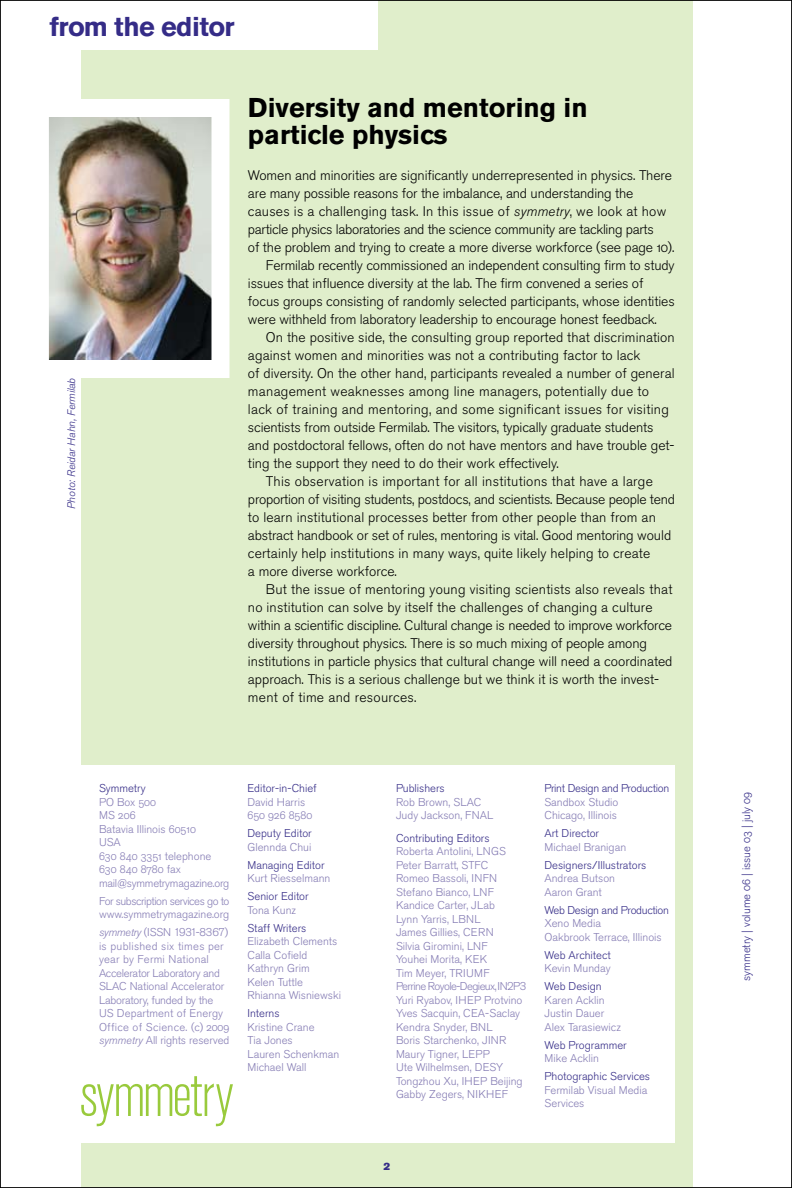
<style>
.page{position:relative;width:792px;height:1188px;background:#fff}
.page>*{position:absolute;margin:0;border:0;box-sizing:border-box;transform-origin:0 0}
.t1{font:300 condensed 63px "Akzidenz Grotesk BE";letter-spacing:-.025em;color:#99ca3c}
.t2{font:700 27px/27px "Akzidenz Grotesk BE";color:#000}
.t3{font:700 27px "Akzidenz Grotesk BE";letter-spacing:-.02em;color:#352c87}
.t4{font:13.8px "Akzidenz Grotesk BE Light Os F";color:#000}
.t5{font:13.8px "Akzidenz Grotesk BE Light Os F";letter-spacing:.02em;color:#000}
.t6{font:13.8px "Akzidenz Grotesk BE Light Os F";letter-spacing:-.02em;color:#000}
.t7{font:11.25px/13.5px "Akzidenz Grotesk BE Light Os F";color:#857cb4}
.t8{font:11.25px/13.5px "Akzidenz Grotesk BE Light Os F";color:#867db5}
.t9{font:11.25px "Akzidenz Grotesk BE Light Os F";color:#352c87}
.t10{font:11.25px/13.5px "Akzidenz Grotesk BE Light Os F";letter-spacing:-.04em;color:#867db5}
.t11{font:11.25px "Akzidenz Grotesk BE Light Os F";letter-spacing:-.025em;color:#352c87}
.t12{font:300 11.25px "Akzidenz Grotesk BE";letter-spacing:-.03em;color:#867db5}
.t13{font:10.8px "Akzidenz Grotesk BE Lig It Os F";color:#352c87}
.t14{font:10.5px "Akzidenz Grotesk BE Super";color:#352c87}
.s1{font-family:"Akzidenz Grotesk BE Lig It Os F"}
.s2{font-family:"Akzidenz Grotesk BE Lig It Os F";font-weight:400}
.s3{font-family:"Akzidenz Grotesk BE Light Os F";font-weight:400}
.s4{font-family:"Akzidenz Grotesk BE";font-weight:300}
</style>
<div class="page">
<div style="left:81px;top:0;width:612px;height:1188px;background:#e0eecb"></div>
<div style="left:0;top:0;width:378px;height:50px;background:#fff"></div>
<img style="left:50px;top:118px;width:161px;height:241px">
<div style="left:31px;top:99px;width:199px;height:279px;border:18px solid #fff"></div>
<div style="left:50px;top:765px;width:625px;height:378px;background:#fff"></div>
<h2 class="t3" style="left:50px;top:11px;width:187px">from the editor</h2>
<p class="t13" style="left:65px;top:509px;width:133px;rotate:-90deg">Photo: Reidar Hahn, Fermilab</p>
<h2 class="t2" style="left:248px;top:94px;width:341px">Diversity and mentoring in particle physics</h2>
<p class="t4" style="left:248px;top:167px;width:426px">Women and minorities are significantly underrepresented in physics. There</p>
<p class="t4" style="left:248px;top:185px;width:387px">are many possible reasons for the imbalance, and understanding the</p>
<p class="t4" style="left:248px;top:203px;width:420px">causes is a challenging task. In this issue of <span class="s1">symmetry</span>, we look at how</p>
<p class="t6" style="left:248px;top:221px;width:407px">particle physics laboratories and the science community are tackling parts</p>
<p class="t4" style="left:248px;top:239px;width:428px">of the problem and trying to create a more diverse workforce (see page 10).</p>
<p class="t4" style="left:266px;top:257px;width:410px">Fermilab recently commissioned an independent consulting firm to study</p>
<p class="t4" style="left:248px;top:275px;width:397px">issues that influence diversity at the lab. The firm convened a series of</p>
<p class="t4" style="left:248px;top:293px;width:428px">focus groups consisting of randomly selected participants, whose identities</p>
<p class="t4" style="left:248px;top:311px;width:410px">were withheld from laboratory leadership to encourage honest feedback.</p>
<p class="t4" style="left:266px;top:329px;width:410px">On the positive side, the consulting group reported that discrimination</p>
<p class="t4" style="left:248px;top:347px;width:394px">against women and minorities was not a contributing factor to lack</p>
<p class="t4" style="left:248px;top:365px;width:428px">of diversity. On the other hand, participants revealed a number of general</p>
<p class="t5" style="left:248px;top:383px;width:403px">management weaknesses among line managers, potentially due to</p>
<p class="t5" style="left:248px;top:401px;width:422px">lack of training and mentoring, and some significant issues for visiting</p>
<p class="t4" style="left:248px;top:419px;width:407px">scientists from outside Fermilab. The visitors, typically graduate students</p>
<p class="t4" style="left:248px;top:437px;width:428px">and postdoctoral fellows, often do not have mentors and have trouble get-</p>
<p class="t4" style="left:248px;top:455px;width:312px">ting the support they need to do their work effectively.</p>
<p class="t5" style="left:266px;top:473px;width:388px">This observation is important for all institutions that have a large</p>
<p class="t4" style="left:248px;top:491px;width:429px">proportion of visiting students, postdocs, and scientists. Because people tend</p>
<p class="t4" style="left:248px;top:509px;width:409px">to learn institutional processes better from other people than from an</p>
<p class="t4" style="left:248px;top:527px;width:425px">abstract handbook or set of rules, mentoring is vital. Good mentoring would</p>
<p class="t4" style="left:248px;top:545px;width:404px">certainly help institutions in many ways, quite likely helping to create</p>
<p class="t4" style="left:248px;top:563px;width:150px">a more diverse workforce.</p>
<p class="t4" style="left:266px;top:581px;width:408px">But the issue of mentoring young visiting scientists also reveals that</p>
<p class="t4" style="left:248px;top:599px;width:406px">no institution can solve by itself the challenges of changing a culture</p>
<p class="t4" style="left:248px;top:617px;width:426px">within a scientific discipline. Cultural change is needed to improve workforce</p>
<p class="t4" style="left:248px;top:635px;width:400px">diversity throughout physics. There is so much mixing of people among</p>
<p class="t4" style="left:248px;top:653px;width:426px">institutions in particle physics that cultural change will need a coordinated</p>
<p class="t4" style="left:248px;top:671px;width:413px">approach. This is a serious challenge but we think it is worth the invest-</p>
<p class="t5" style="left:248px;top:689px;width:170px">ment of time and resources.</p>
<p class="t9" style="left:99px;top:782px;width:48px">Symmetry</p>
<p class="t8" style="left:99px;top:795px;width:132px">PO Box 500<br>MS 206<br>Batavia Illinois 60510<br>USA<br>630 840 3351 telephone<br>630 840 8780 fax mail@symmetrymagazine.org</p>
<p class="t10" style="left:99px;top:894px;width:132px">For subscription services go to www.symmetrymagazine.org</p>
<p class="t12" style="left:99px;top:926px;width:131px"><span class="s2">symmetry</span> <span class="s3">(ISSN</span> 1931-8367<span class="s3">)</span></p>
<p class="t8" style="left:99px;top:939px;width:132px">is published six times per year by Fermi National<br>Accelerator Laboratory and<br>SLAC National Accelerator<br>Laboratory, funded by the<br>US Department of Energy<br>Office of Science. (c) 2009 <span class="s1">symmetry</span> All rights reserved</p>
<h1 class="t1" style="left:80px;top:1061px;width:156px">symmetry</h1>
<p class="t9" style="left:248px;top:782px;width:71px">Editor-in-Chief</p>
<p class="t8" style="left:248px;top:795px;width:66px">David Harris<br>650 926 8580</p>
<p class="t9" style="left:248px;top:827px;width:66px">Deputy Editor</p>
<p class="t7" style="left:248px;top:840px;width:65px">Glennda Chui</p>
<p class="t9" style="left:248px;top:858px;width:79px">Managing Editor</p>
<p class="t7" style="left:248px;top:872px;width:84px">Kurt Riesselmann</p>
<p class="t9" style="left:248px;top:890px;width:63px">Senior Editor</p>
<p class="t7" style="left:248px;top:903px;width:50px">Tona Kunz</p>
<p class="t9" style="left:248px;top:921px;width:60px">Staff Writers</p>
<p class="t7" style="left:248px;top:935px;width:95px">Elizabeth Clements<br>Calla Cofield<br>Kathryn Grim<br>Kelen Tuttle<br>Rhianna Wisniewski</p>
<p class="t9" style="left:248px;top:1007px;width:34px">Interns</p>
<p class="t7" style="left:248px;top:1020px;width:93px">Kristine Crane<br>Tia Jones<br>Lauren Schenkman<br>Michael Wall</p>
<p class="t9" style="left:396px;top:782px;width:50px">Publishers</p>
<p class="t7" style="left:396px;top:795px;width:99px">Rob Brown, SLAC<br>Judy Jackson, FNAL</p>
<p class="t9" style="left:396px;top:831px;width:95px">Contributing Editors</p>
<p class="t7" style="left:396px;top:845px;width:132px">Roberta Antolini, LNGS<br>Peter Barratt, STFC<br>Romeo Bassoli, INFN<br>Stefano Bianco, LNF<br>Kandice Carter, JLab<br>Lynn Yarris, LBNL<br>James Gillies, CERN<br>Silvia Giromini, LNF<br>Youhei Morita, KEK<br>Tim Meyer, TRIUMF<br>Perrine Royole-Degieux, IN<span class="s4">2</span>P<span class="s4">3<br></span>Yuri Ryabov, IHEP Protvino<br>Yves Sacquin, CEA-Saclay<br>Kendra Snyder, BNL<br>Boris Starchenko, JINR<br>Maury Tigner, LEPP<br>Ute Wilhelmsen, DESY<br>Tongzhou Xu, IHEP Beijing<br>Gabby Zegers, NIKHEF</p>
<p class="t11" style="left:544px;top:782px;width:126px">Print Design and Production</p>
<p class="t7" style="left:544px;top:795px;width:75px">Sandbox Studio<br>Chicago, Illinois</p>
<p class="t9" style="left:544px;top:827px;width:56px">Art Director</p>
<p class="t7" style="left:544px;top:840px;width:83px">Michael Branigan</p>
<p class="t9" style="left:544px;top:858px;width:103px">Designers/Illustrators</p>
<p class="t7" style="left:544px;top:872px;width:72px">Andrea Butson<br>Aaron Grant</p>
<p class="t11" style="left:544px;top:903px;width:126px">Web Design and Production</p>
<p class="t7" style="left:544px;top:917px;width:119px">Xeno Media<br>Oakbrook Terrace, Illinois</p>
<p class="t9" style="left:544px;top:948px;width:68px">Web Architect</p>
<p class="t7" style="left:544px;top:962px;width:68px">Kevin Munday</p>
<p class="t9" style="left:544px;top:980px;width:59px">Web Design</p>
<p class="t7" style="left:544px;top:993px;width:78px">Karen Acklin<br>Justin Dauer<br>Alex Tarasiewicz</p>
<p class="t9" style="left:544px;top:1038px;width:84px">Web Programmer</p>
<p class="t7" style="left:544px;top:1052px;width:56px">Mike Acklin</p>
<p class="t9" style="left:544px;top:1070px;width:107px">Photographic Services</p>
<p class="t7" style="left:544px;top:1083px;width:104px">Fermilab Visual Media<br>Services</p>
<p class="t14" style="left:384px;top:1160px;width:8px">2</p>
<p class="t9" style="left:740px;top:981px;width:190px;rotate:-90deg">symmetry | volume 06 | issue 03 | july 09</p>
</div>
